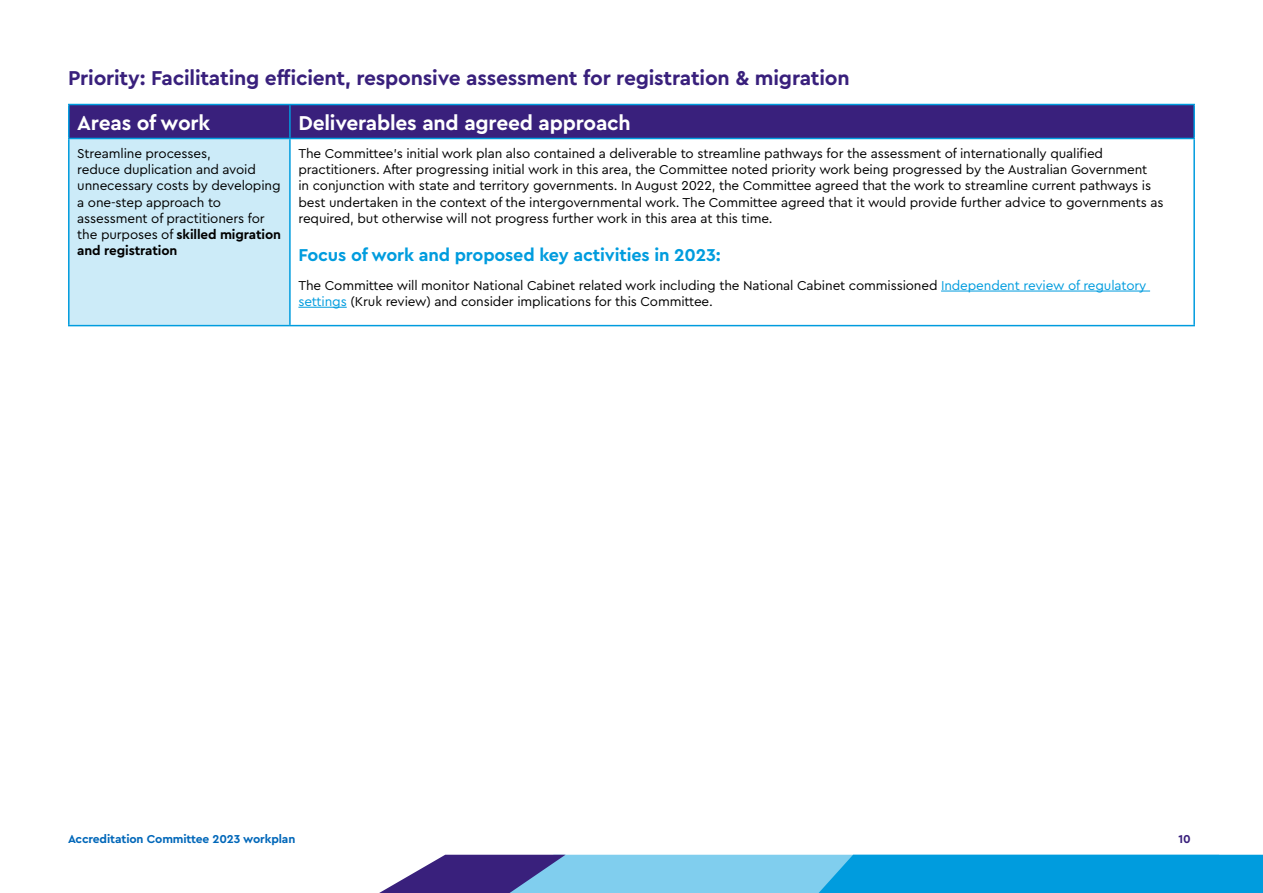
<style>
.page{position:relative;width:1263px;height:893px;background:#fff}
.page>*{position:absolute;margin:0;border:0;box-sizing:border-box;transform-origin:0 0}
.t1{font:700 21px "Cera Pro";letter-spacing:-.01em;color:#39207c}
.t2{font:700 21px "Cera Pro";letter-spacing:-.01em;color:#fff}
.t3{font:700 18px "Cera Pro";letter-spacing:-.01em;color:#009cde}
.t4{font:13.5px/16.2px "Cera Pro";letter-spacing:-.01em;color:#000}
.t5{font:700 12px "Cera Pro";letter-spacing:-.01em;color:#0067b9}
.t6{font:700 12px "Cera Pro";color:#39207c}
.s1{font-weight:700}
.s2{color:#009cde}
</style>
<div class="page">
<svg style="left:379px;top:855px;width:884px;height:38px;background:#3d9fd6"></svg>
<div style="left:70px;top:105px;width:1123px;height:33px;background:#39207c"></div>
<div style="left:69px;top:138px;width:221px;height:188px;background:#ccebf8"></div>
<hr style="left:68px;top:104px;width:222px;height:1px;background:#009cde">
<hr style="left:68px;top:105px;width:2px;height:33px;background:#009cde">
<hr style="left:290px;top:104px;width:905px;height:1px;background:#009cde">
<hr style="left:289px;top:105px;width:2px;height:33px;background:#009cde">
<hr style="left:1193px;top:105px;width:2px;height:33px;background:#009cde">
<hr style="left:68px;top:138px;width:222px;height:1px;background:#009cde">
<hr style="left:68px;top:139px;width:2px;height:186px;background:#009cde">
<hr style="left:290px;top:138px;width:905px;height:1px;background:#009cde">
<hr style="left:289px;top:139px;width:2px;height:186px;background:#009cde">
<hr style="left:1193px;top:139px;width:2px;height:186px;background:#009cde">
<hr style="left:68px;top:325px;width:222px;height:1px;background:#009cde">
<hr style="left:290px;top:325px;width:905px;height:1px;background:#009cde">
<hr style="left:941px;top:291px;width:209px;height:1px;background:#009cde">
<hr style="left:298px;top:307px;width:49px;height:1px;background:#009cde">
<h1 class="t1" style="left:68px;top:64px;width:783px">Priority: Facilitating efficient, responsive assessment for registration &amp; migration</h1>
<h1 class="t2" style="left:77px;top:109px;width:134px">Areas of work</h1>
<h1 class="t2" style="left:298px;top:109px;width:334px">Deliverables and agreed approach</h1>
<p class="t4" style="left:77px;top:145px;width:205px">Streamline processes,<br>reduce duplication and avoid unnecessary costs by developing a one-step approach to assessment of practitioners for the purposes of <span class="s1">skilled migration and registration</span></p>
<p class="t4" style="left:298px;top:145px;width:867px">The Committee’s initial work plan also contained a deliverable to streamline pathways for the assessment of internationally qualified practitioners. After progressing initial work in this area, the Committee noted priority work being progressed by the Australian Government<br>in conjunction with state and territory governments. In August 2022, the Committee agreed that the work to streamline current pathways is best undertaken in the context of the intergovernmental work. The Committee agreed that it would provide further advice to governments as required, but otherwise will not progress further work in this area at this time.</p>
<h2 class="t3" style="left:298px;top:243px;width:424px">Focus of work and proposed key activities in 2023:</h2>
<p class="t4" style="left:298px;top:276px;width:850px">The Committee will monitor National Cabinet related work including the National Cabinet commissioned <span class="s2">Independent review of regulatory settings</span> (Kruk review) and consider implications for this Committee.</p>
<p class="t5" style="left:68px;top:831px;width:229px">Accreditation Committee 2023 workplan</p>
<p class="t6" style="left:1178px;top:831px;width:14px">10</p>
</div>
